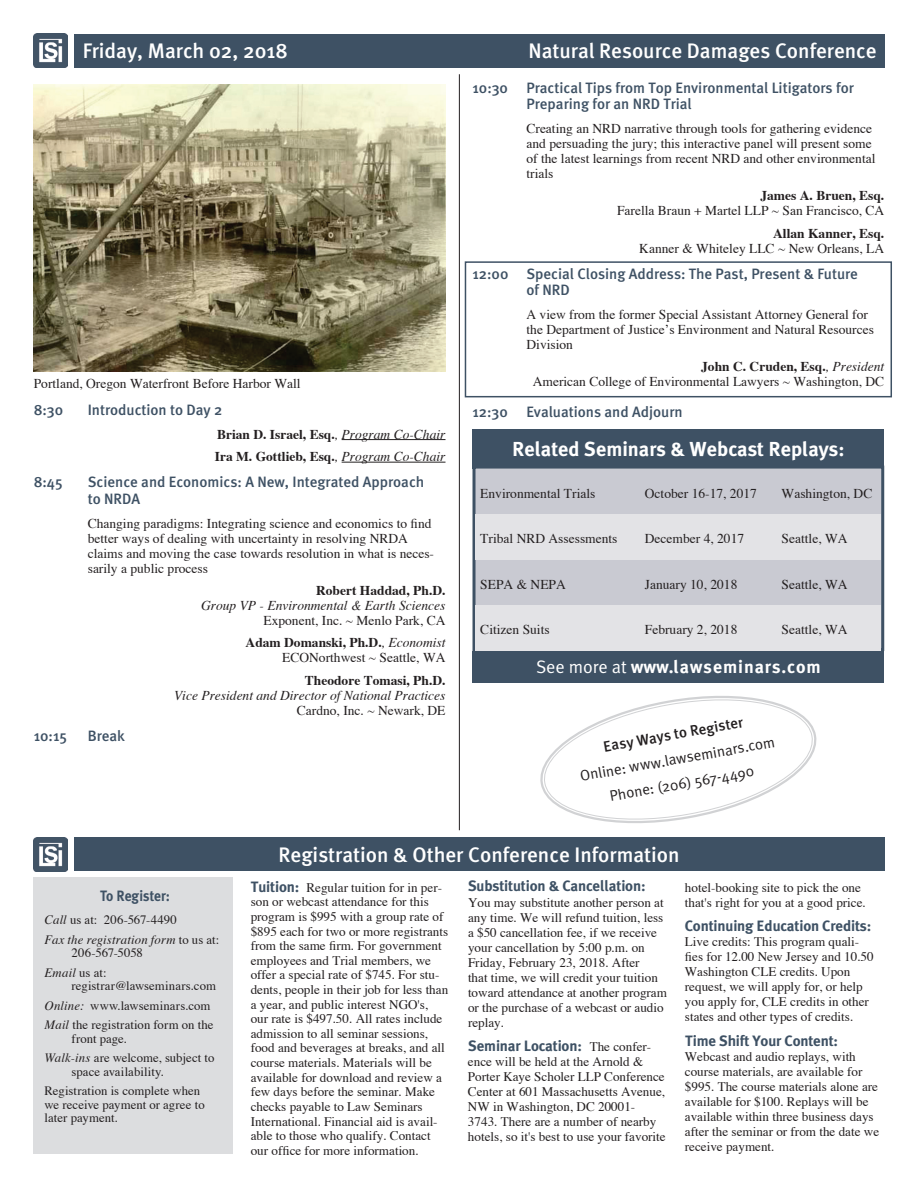
<style>
.page{position:relative;width:918px;height:1188px;background:#fff}
.page>*{position:absolute;margin:0;border:0;box-sizing:border-box;transform-origin:0 0}
.t1{font:500 21px "Meta";color:#fff}
.t2{font:700 20.25px "Meta Plus";color:#fff}
.t3{font:700 18px "Meta Plus";letter-spacing:.05em;color:#fff}
.t4{font:500 15px/16.5px "Meta";color:#3e5164}
.t5{font:700 15px "Meta Plus";letter-spacing:-.01em;color:#3e5164}
.t6{font:15px/24.9px "Meta Normal";color:#231f20;text-align:center}
.t7{font:500 15px "Meta";color:#231f20}
.t8{font:700 15px "Meta Plus";letter-spacing:-.01em;color:#3e5164;scale:.91 1}
.t9{font:13.5px/15px "Times";color:#231f20}
.t10{font:700 13.5px/22.5px "Times";color:#231f20}
.t11{font:italic 13.5px "Times";color:#231f20}
.t12{font:13.2px/15px "Times";color:#231f20}
.t13{font:12.75px/19.5px "Times";letter-spacing:.005em;color:#231f20}
.t14{font:italic 12.75px/19.5px "Times";letter-spacing:.01em;color:#231f20}
.s1{font-weight:400;font-style:italic}
.s2{font-weight:700}
.s3{font-style:italic}
.s4{font-family:"Meta Normal";font-weight:400}
.s5{font-style:normal}
</style>
<div class="page">
<div style="left:74px;top:34px;width:810px;height:34px;background:#3e5164"></div>
<hr style="left:459px;top:74px;width:1px;height:756px;background:#231f20">
<hr style="left:342px;top:439px;width:104px;height:1px;background:#231f20">
<hr style="left:342px;top:462px;width:104px;height:1px;background:#231f20">
<div style="left:34px;top:878px;width:199px;height:276px;background:#dcdddf"></div>
<div style="left:74px;top:837px;width:810px;height:34px;background:#3e5164"></div>
<img style="left:34px;top:837px;width:34px;height:34px">
<img style="left:34px;top:34px;width:34px;height:34px">
<div style="left:472px;top:429px;width:412px;height:39px;background:#3e5164"></div>
<div style="left:472px;top:651px;width:412px;height:32px;background:#3e5164"></div>
<div style="left:473px;top:466px;width:411px;height:185px;background:#c9cad2;border:3px solid #3e5164"></div>
<div style="left:476px;top:514px;width:405px;height:46px;background:#e3e3e6"></div>
<div style="left:476px;top:605px;width:405px;height:46px;background:#e3e3e6"></div>
<svg style="left:540px;top:696px;width:277px;height:127px"></svg>
<div style="left:465px;top:261px;width:427px;height:136px;border:2px solid #3e5164"></div>
<img style="left:34px;top:85px;width:412px;height:287px">
<h1 class="t1" style="left:83px;top:39px;width:207px">Friday, March 02, 2018</h1>
<h1 class="t1" style="left:529px;top:39px;width:350px">Natural Resource Damages Conference</h1>
<p class="t9" style="left:34px;top:377px;width:268px">Portland, Oregon Waterfront Before Harbor Wall</p>
<p class="t4" style="left:34px;top:402px;width:31px">8:30</p>
<p class="t4" style="left:88px;top:402px;width:136px">Introduction to Day 2</p>
<p class="t10" style="left:215px;top:421px;width:232px">Brian D. Israel, Esq.<span class="s1">, Program Co-Chair<br></span>Ira M. Gottlieb, Esq.<span class="s1">, Program Co-Chair</span></p>
<p class="t4" style="left:34px;top:474px;width:30px">8:45</p>
<p class="t4" style="left:88px;top:474px;width:338px">Science and Economics: A New, Integrated Approach to NRDA</p>
<p class="t9" style="left:88px;top:516px;width:348px">Changing paradigms: Integrating science and economics to find better ways of dealing with uncertainty in resolving NRDA claims and moving the case towards resolution in what is neces&shy;sarily a public process</p>
<p class="t10" style="left:316px;top:577px;width:131px">Robert Haddad, Ph.D.</p>
<p class="t11" style="left:201px;top:597px;width:246px">Group VP - Environmental &amp; Earth Sciences</p>
<p class="t9" style="left:246px;top:610px;width:201px;line-height:22.5px;text-align:right">Exponent, Inc. ~ Menlo Park, CA<br><span class="s2">Adam Domanski, Ph.D.</span><span class="s3">, Economist</span></p>
<p class="t9" style="left:282px;top:651px;width:165px">ECONorthwest ~ Seattle, WA</p>
<p class="t10" style="left:305px;top:667px;width:142px">Theodore Tomasi, Ph.D.</p>
<p class="t11" style="left:174px;top:687px;width:273px">Vice President and Director of National Practices</p>
<p class="t9" style="left:297px;top:703px;width:150px">Cardno, Inc. ~ Newark, DE</p>
<p class="t4" style="left:34px;top:727px;width:35px">10:15</p>
<p class="t4" style="left:88px;top:727px;width:39px">Break</p>
<p class="t4" style="left:526px;top:79px;width:329px;text-indent:-54px">10:30 Practical Tips from Top Environmental Litigators for<br>Preparing for an NRD Trial</p>
<p class="t9" style="left:526px;top:122px;width:351px">Creating an NRD narrative through tools for gathering evidence and persuading the jury; this interactive panel will present some of the latest learnings from recent NRD and other environmental trials</p>
<p class="t10" style="left:760px;top:183px;width:125px">James A. Bruen, Esq.</p>
<p class="t9" style="left:617px;top:204px;width:269px">Farella Braun + Martel LLP ~ San Francisco, CA</p>
<p class="t10" style="left:773px;top:221px;width:113px">Allan Kanner, Esq.</p>
<p class="t9" style="left:639px;top:242px;width:246px">Kanner &amp; Whiteley LLC ~ New Orleans, LA</p>
<p class="t4" style="left:526px;top:265px;width:333px;text-indent:-54px">12:00 Special Closing Address: The Past, Present &amp; Future of NRD</p>
<p class="t9" style="left:526px;top:308px;width:349px">A view from the former Special Assistant Attorney General for the Department of Justice’s Environment and Natural Resources<br>Division</p>
<p class="t9" style="left:533px;top:360px;width:353px;text-align:right"><span class="s2">John C. Cruden, Esq.</span><span class="s3">, President<br></span>American College of Environmental Lawyers ~ Washington, DC</p>
<p class="t4" style="left:472px;top:404px;width:212px">12:30 Evaluations and Adjourn</p>
<h2 class="t2" style="left:512px;top:437px;width:334px">Related Seminars &amp; Webcast Replays:</h2>
<p class="t9" style="left:480px;top:487px;width:117px">Environmental Trials</p>
<p class="t9" style="left:645px;top:487px;width:114px">October 16-17, 2017</p>
<p class="t9" style="left:782px;top:487px;width:92px">Washington, DC</p>
<p class="t9" style="left:480px;top:532px;width:139px">Tribal NRD Assessments</p>
<p class="t9" style="left:480px;top:578px;width:87px">SEPA &amp; NEPA</p>
<p class="t9" style="left:480px;top:623px;width:71px">Citizen Suits</p>
<p class="t9" style="left:645px;top:532px;width:101px">December 4, 2017</p>
<p class="t9" style="left:645px;top:578px;width:94px">January 10, 2018</p>
<p class="t9" style="left:645px;top:623px;width:94px">February 2, 2018</p>
<p class="t9" style="left:782px;top:532px;width:67px">Seattle, WA</p>
<p class="t9" style="left:782px;top:578px;width:67px">Seattle, WA</p>
<p class="t9" style="left:782px;top:623px;width:67px">Seattle, WA</p>
<h3 class="t3" style="left:536px;top:656px;width:286px"><span class="s4">See more at</span> www.lawseminars.com</h3>
<p class="t7" style="left:602px;top:738px;width:143px;rotate:-10deg">Easy Ways to Register</p>
<p class="t6" style="left:578px;top:763px;width:199px;rotate:-10deg">Online: www.lawseminars.com<br>Phone: (206) 567-4490</p>
<p class="t8" style="left:100px;top:887px;width:78px">To Register:</p>
<p class="t14" style="left:45px;top:911px;width:176px">Call <span class="s5">us at: 206-567-4490<br></span>Fax the registration form <span class="s5">to us at:</span></p>
<p class="t13" style="left:45px;top:944px;width:100px;text-indent:27px">206-567-5058<br><span class="s3">Email</span> us at:</p>
<p class="t13" style="left:45px;top:977px;width:173px;text-indent:27px">registrar@lawseminars.com<br><span class="s3">Online:</span> www.lawseminars.com<br><span class="s3">Mail</span> the registration form on the</p>
<p class="t13" style="left:45px;top:1029px;width:171px;text-indent:27px">front page.<br><span class="s3">Walk-ins</span> are welcome, subject to</p>
<p class="t13" style="left:45px;top:1062px;width:157px;text-indent:27px">space availability.<br>Registration is complete when</p>
<p class="t13" style="left:45px;top:1098px;width:162px;line-height:13.5px">we receive payment or agree to later payment.</p>
<h1 class="t1" style="left:279px;top:842px;width:403px">Registration &amp; Other Conference Information</h1>
<p class="t5" style="left:251px;top:878px;width:50px">Tuition:</p>
<p class="t5" style="left:468px;top:878px;width:179px">Substitution &amp; Cancellation:</p>
<p class="t12" style="left:468px;top:895px;width:201px">You may substitute another person at any time. We will refund tuition, less a $50 cancellation fee, if we receive your cancellation by 5:00 p.m. on<br>Friday, February 23, 2018. After<br>that time, we will credit your tuition toward attendance at another program or the purchase of a webcast or audio replay.</p>
<p class="t12" style="left:251px;top:881px;width:199px;line-height:14.5px;text-indent:56px">Regular tuition for in per&shy;son or webcast attendance for this program is $995 with a group rate of $895 each for two or more registrants from the same firm. For government employees and Trial members, we offer a special rate of $745. For stu&shy;dents, people in their job for less than a year, and public interest NGO's, our rate is $497.50. All rates include admission to all seminar sessions, food and beverages at breaks, and all course materials. Materials will be available for download and review a few days before the seminar. Make checks payable to Law Seminars International. Financial aid is avail&shy;able to those who qualify. Contact our office for more information.</p>
<p class="t5" style="left:468px;top:1037px;width:115px">Seminar Location:</p>
<p class="t12" style="left:468px;top:1040px;width:199px;text-indent:122px">The confer&shy;ence will be held at the Arnold &amp;<br>Porter Kaye Scholer LLP Conference<br>Center at 601 Massachusetts Avenue,<br>NW in Washington, DC 20001-<br>3743. There are a number of nearby hotels, so it's best to use your favorite</p>
<p class="t12" style="left:685px;top:880px;width:182px">hotel-booking site to pick the one that's right for you at a good price.</p>
<p class="t5" style="left:685px;top:917px;width:188px">Continuing Education Credits:</p>
<p class="t12" style="left:685px;top:935px;width:190px">Live credits: This program quali&shy;fies for 12.00 New Jersey and 10.50<br>Washington CLE credits. Upon request, we will apply for, or help you apply for, CLE credits in other states and other types of credits.</p>
<p class="t5" style="left:685px;top:1033px;width:155px">Time Shift Your Content:</p>
<p class="t12" style="left:685px;top:1050px;width:196px">Webcast and audio replays, with course materials, are available for $995. The course materials alone are available for $100. Replays will be available within three business days after the seminar or from the date we receive payment.</p>
</div>
